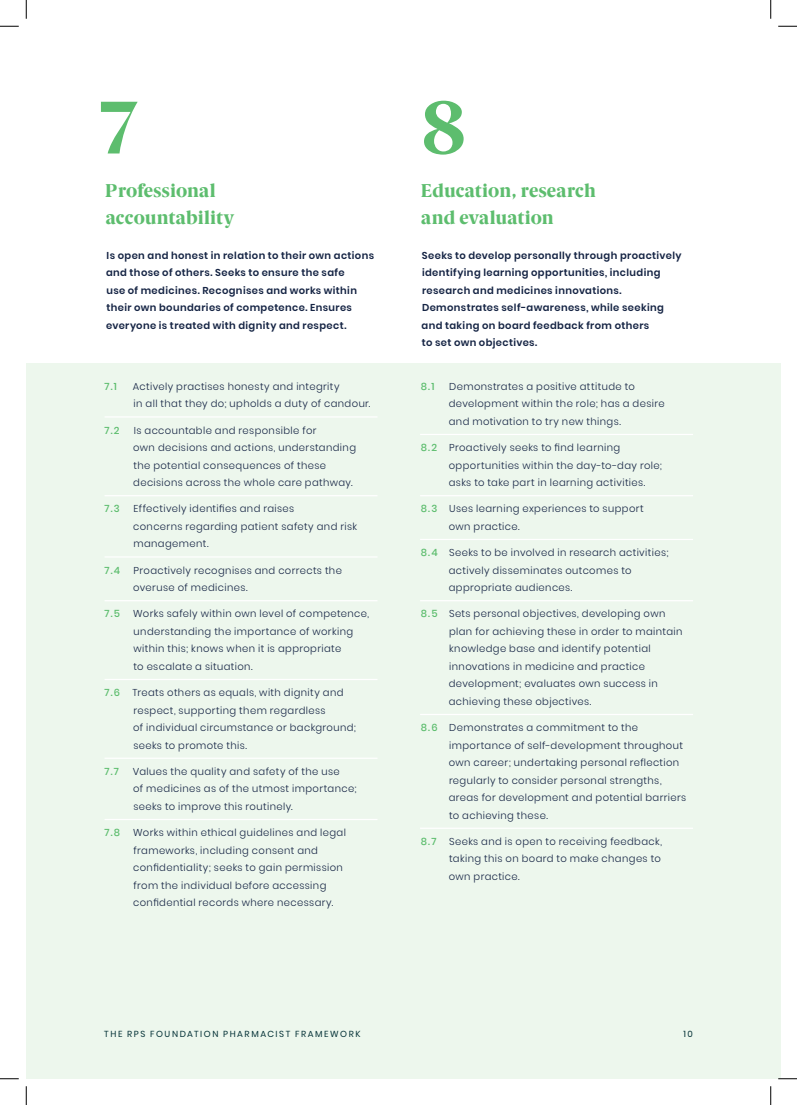
<style>
.page{position:relative;width:797px;height:1105px;background:#fff}
.page>*{position:absolute;margin:0;border:0;box-sizing:border-box;transform-origin:0 0}
.t1{font:800 75px "Berlingske Serif";color:#5dbd6e}
.t2{font:800 18.75px/26.2px "Berlingske Serif";letter-spacing:.01em;color:#5dbd6e}
.t3{font:300 10px/17.5px "Poppins";letter-spacing:.04em;color:#152444}
.t4{font:600 10px/17.5px "Poppins";letter-spacing:.04em;color:#152444}
.t5{font:500 10px "Poppins";color:#5dbd6e}
.t6{font:8.75px "Poppins";letter-spacing:.18em;color:#063338}
.s1{font-weight:500;color:#5dbd6e}
</style>
<div class="page">
<div style="left:26px;top:363px;width:755px;height:715px;background:#edf7ed"></div>
<hr style="left:420px;top:434px;width:273px;height:1px;background:#fff">
<hr style="left:420px;top:495px;width:273px;height:1px;background:#fff">
<hr style="left:420px;top:539px;width:273px;height:1px;background:#fff">
<hr style="left:420px;top:600px;width:273px;height:1px;background:#fff">
<hr style="left:420px;top:714px;width:273px;height:1px;background:#fff">
<hr style="left:420px;top:828px;width:273px;height:1px;background:#fff">
<hr style="left:104px;top:416px;width:273px;height:2px;background:#fff">
<hr style="left:104px;top:495px;width:273px;height:1px;background:#fff">
<hr style="left:104px;top:556px;width:273px;height:2px;background:#fff">
<hr style="left:104px;top:600px;width:273px;height:1px;background:#fff">
<hr style="left:104px;top:679px;width:273px;height:1px;background:#fff">
<hr style="left:104px;top:758px;width:273px;height:1px;background:#fff">
<hr style="left:104px;top:819px;width:273px;height:1px;background:#fff">
<svg style="left:0;top:25px;width:19px;height:2px"></svg>
<svg style="left:778px;top:25px;width:19px;height:2px"></svg>
<svg style="left:0;top:1078px;width:19px;height:1px"></svg>
<svg style="left:778px;top:1078px;width:19px;height:1px"></svg>
<svg style="left:25px;top:0;width:2px;height:19px"></svg>
<svg style="left:25px;top:1086px;width:2px;height:19px"></svg>
<svg style="left:770px;top:0;width:1px;height:19px"></svg>
<svg style="left:770px;top:1086px;width:1px;height:19px"></svg>
<h1 class="t1" style="left:97px;top:73px;width:46px">7</h1>
<h2 class="t2" style="left:105px;top:178px;width:131px">Professional accountability</h2>
<p class="t4" style="left:106px;top:246px;width:269px">Is open and honest in relation to their own actions and those of others. Seeks to ensure the safe<br>use of medicines. Recognises and works within their own boundaries of competence. Ensures everyone is treated with dignity and respect.</p>
<p class="t5" style="left:104px;top:380px;width:14px">7.1</p>
<p class="t3" style="left:133px;top:378px;width:239px">Actively practises honesty and integrity<br>in all that they do; upholds a duty of candour.</p>
<p class="t5" style="left:104px;top:424px;width:17px">7.2</p>
<p class="t3" style="left:133px;top:421px;width:224px">Is accountable and responsible for<br>own decisions and actions, understanding the potential consequences of these decisions across the whole care pathway.</p>
<p class="t5" style="left:104px;top:503px;width:17px">7.3</p>
<p class="t3" style="left:133px;top:500px;width:225px">Effectively identifies and raises<br>concerns regarding patient safety and risk management.</p>
<p class="t5" style="left:104px;top:564px;width:17px">7.4</p>
<p class="t3" style="left:133px;top:561px;width:210px">Proactively recognises and corrects the overuse of medicines.</p>
<p class="t5" style="left:104px;top:608px;width:17px">7.5</p>
<p class="t3" style="left:133px;top:605px;width:237px">Works safely within own level of competence, understanding the importance of working within this; knows when it is appropriate<br>to escalate a situation.</p>
<p class="t3" style="left:133px;top:684px;width:224px;text-indent:-29px"><span class="s1">7.6</span> Treats others as equals, with dignity and respect, supporting them regardless<br>of individual circumstance or background; seeks to promote this.</p>
<p class="t5" style="left:104px;top:765px;width:16px">7.7</p>
<p class="t3" style="left:133px;top:763px;width:225px">Values the quality and safety of the use<br>of medicines as of the utmost importance; seeks to improve this routinely.</p>
<p class="t5" style="left:104px;top:827px;width:17px">7.8</p>
<p class="t3" style="left:133px;top:824px;width:214px">Works within ethical guidelines and legal frameworks, including consent and confidentiality; seeks to gain permission from the individual before accessing confidential records where necessary.</p>
<h1 class="t1" style="left:421px;top:73px;width:46px">8</h1>
<h2 class="t2" style="left:421px;top:178px;width:176px">Education, research and evaluation</h2>
<p class="t4" style="left:421px;top:246px;width:261px">Seeks to develop personally through proactively identifying learning opportunities, including research and medicines innovations.<br>Demonstrates self-awareness, while seeking and taking on board feedback from others<br>to set own objectives.</p>
<p class="t5" style="left:421px;top:380px;width:15px">8.1</p>
<p class="t3" style="left:449px;top:378px;width:217px">Demonstrates a positive attitude to development within the role; has a desire and motivation to try new things.</p>
<p class="t3" style="left:449px;top:439px;width:215px;text-indent:-28px"><span class="s1">8.2</span> Proactively seeks to find learning opportunities within the day-to-day role; asks to take part in learning activities.</p>
<p class="t3" style="left:449px;top:500px;width:197px;text-indent:-28px"><span class="s1">8.3</span> Uses learning experiences to support own practice.</p>
<p class="t3" style="left:449px;top:544px;width:221px;text-indent:-28px"><span class="s1">8.4</span> Seeks to be involved in research activities; actively disseminates outcomes to appropriate audiences.</p>
<p class="t3" style="left:449px;top:605px;width:235px;text-indent:-28px"><span class="s1">8.5</span> Sets personal objectives, developing own plan for achieving these in order to maintain knowledge base and identify potential innovations in medicine and practice development; evaluates own success in achieving these objectives.</p>
<p class="t3" style="left:449px;top:719px;width:239px;text-indent:-28px"><span class="s1">8.6</span> Demonstrates a commitment to the importance of self-development throughout own career; undertaking personal reflection regularly to consider personal strengths, areas for development and potential barriers to achieving these.</p>
<p class="t5" style="left:421px;top:835px;width:17px">8.7</p>
<p class="t3" style="left:449px;top:833px;width:215px">Seeks and is open to receiving feedback, taking this on board to make changes to own practice.</p>
<p class="t6" style="left:104px;top:1029px;width:258px">THE RPS FOUNDATION PHARMACIST FRAMEWORK</p>
<p class="t6" style="left:683px;top:1029px;width:11px">10</p>
</div>
